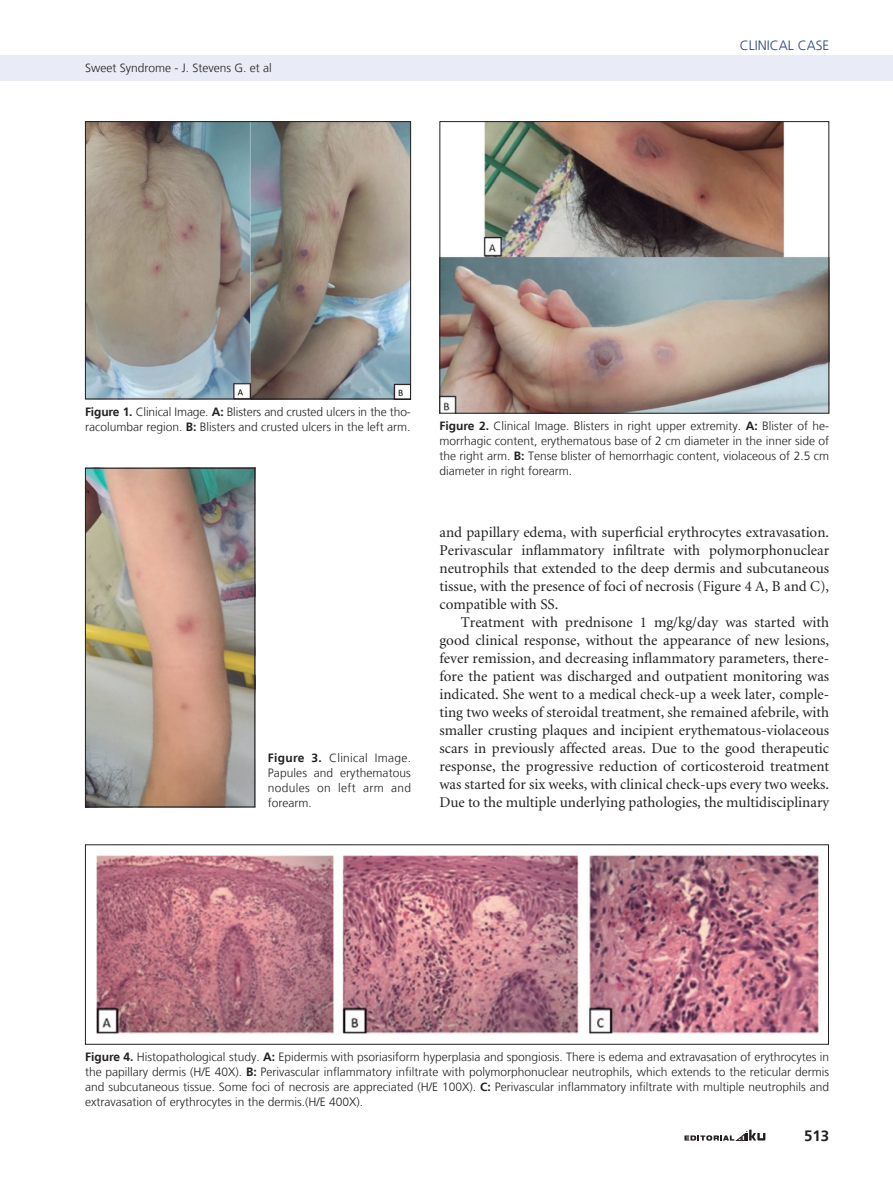
<style>
.page{position:relative;width:893px;height:1191px;background:#fff}
.page>*{position:absolute;margin:0;border:0;box-sizing:border-box;transform-origin:0 0}
._1-texto{font:15px/18px "Minion";color:#231f20;text-align:justify}
.t1{font:700 15px "Frutiger LT";color:#231f20}
.t2{font:300 13.5px "Frutiger LT";color:#2a4282}
._7-tabla{font:300 12px/15px "Frutiger LT";color:#231f20;text-align:justify}
._3-datos_autores-doi{font:300 12px "Frutiger LT";color:#231f20}
.s1{font-weight:700}
</style>
<div class="page">
<svg style="left:684px;top:1129px;width:81px;height:11px"></svg>
<div style="left:0;top:55px;width:893px;height:26px;background:#e9ecf6"></div>
<img style="left:87px;top:123px;width:322px;height:274px">
<div style="left:85px;top:121px;width:326px;height:278px;border:1px solid #231f20"></div>
<img style="left:441px;top:123px;width:386px;height:288px">
<div style="left:439px;top:121px;width:390px;height:292px;border:1px solid #231f20"></div>
<img style="left:87px;top:470px;width:166px;height:335px">
<div style="left:85px;top:468px;width:170px;height:339px;border:1px solid #231f20"></div>
<img style="left:96px;top:855px;width:723px;height:179px">
<p class="_3-datos_autores-doi" style="left:85px;top:61px;width:188px">Sweet Syndrome - J. Stevens G. et al</p>
<p class="t2" style="left:740px;top:38px;width:17px">Clinical</p>
<p class="t2" style="left:798px;top:38px;width:18px">Case</p>
<p class="_7-tabla" style="left:85px;top:404px;width:327px"><span class="s1">Figure 1.</span> Clinical Image. <span class="s1">A:</span> Blisters and crusted ulcers in the tho&shy;racolumbar region. <span class="s1">B:</span> Blisters and crusted ulcers in the left arm.</p>
<p class="_7-tabla" style="left:268px;top:751px;width:145px"><span class="s1">Figure 3.</span> Clinical Image.<br>Papules and erythematous nodules on left arm and forearm.</p>
<p class="_7-tabla" style="left:439px;top:418px;width:391px"><span class="s1">Figure 2.</span> Clinical Image. Blisters in right upper extremity. <span class="s1">A:</span> Blister of he&shy;morrhagic content, erythematous base of 2 cm diameter in the inner side of the right arm. <span class="s1">B:</span> Tense blister of hemorrhagic content, violaceous of 2.5 cm diameter in right forearm.</p>
<p class="_1-texto" style="left:439px;top:523px;width:391px">and papillary edema, with superficial erythrocytes extravasation.<br>Perivascular inflammatory infiltrate with polymorphonuclear neutrophils that extended to the deep dermis and subcutaneous tissue, with the presence of foci of necrosis (Figure 4 A, B and C), compatible with SS.</p>
<p class="_1-texto" style="left:439px;top:613px;width:391px;text-indent:21px">Treatment with prednisone 1 mg/kg/day was started with good clinical response, without the appearance of new lesions, fever remission, and decreasing inflammatory parameters, there&shy;fore the patient was discharged and outpatient monitoring was indicated. She went to a medical check-up a week later, comple&shy;ting two weeks of steroidal treatment, she remained afebrile, with smaller crusting plaques and incipient erythematous-violaceous scars in previously affected areas. Due to the good therapeutic response, the progressive reduction of corticosteroid treatment was started for six weeks, with clinical check-ups every two weeks.<br>Due to the multiple underlying pathologies, the multidisciplinary</p>
<p class="_7-tabla" style="left:85px;top:1049px;width:746px"><span class="s1">Figure 4.</span> Histopathological study. <span class="s1">A:</span> Epidermis with psoriasiform hyperplasia and spongiosis. There is edema and extravasation of erythrocytes in the papillary dermis (H/E 40X). <span class="s1">B:</span> Perivascular inflammatory infiltrate with polymorphonuclear neutrophils, which extends to the reticular dermis and subcutaneous tissue. Some foci of necrosis are appreciated (H/E 100X). <span class="s1">C:</span> Perivascular inflammatory infiltrate with multiple neutrophils and extravasation of erythrocytes in the dermis.(H/E 400X).</p>
<p class="t1" style="left:804px;top:1126px;width:27px">513</p>
</div>
